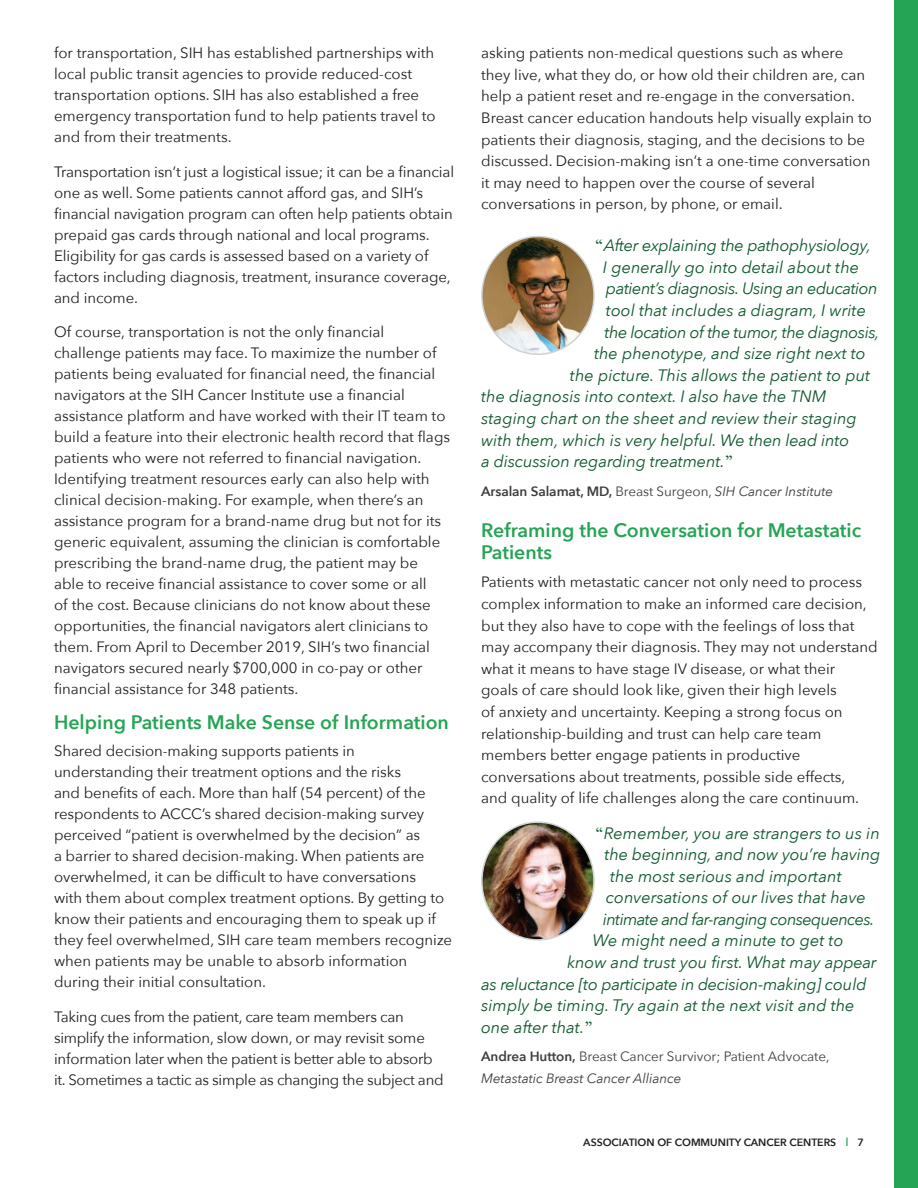
<style>
.page{position:relative;width:918px;height:1188px;background:#fff}
.page>*{position:absolute;margin:0;border:0;box-sizing:border-box;transform-origin:0 0}
.t1{font:600 19.5px/21.6px "Avenir Next";color:#25a456}
.t2{font:italic 16.5px "Avenir Next";color:#0f582d}
.t3{font:italic 16.5px "Avenir Next";letter-spacing:-.02em;color:#0f582d}
.t4{font:italic 16.5px "Avenir Next";letter-spacing:-.03em;color:#0f582d}
.t5{font:italic 16.5px "Avenir Next";letter-spacing:-.04em;color:#0f582d}
.t6{font:15px/21px "Avenir Next";color:#231f20}
.t7{font:15px/21px "Avenir Next";letter-spacing:-.02em;color:#231f20}
.t8{font:13.5px/21.6px "Avenir Next";letter-spacing:-.005em;color:#3e3e3f}
.t9{font:600 13.5px "Avenir Next";letter-spacing:-.005em;color:#3e3e3f}
.t10{font:600 10.5px "Avenir Next";color:#231f20}
.s1{font-family:"Sabon";font-style:normal}
.s2{font-weight:400}
.s3{font-weight:400;font-style:italic}
.s4{font-weight:600}
.s5{font-style:italic}
.s6{font-weight:500;font-size:12px;color:#25a456}
</style>
<div class="page">
<div style="left:894px;top:0;width:24px;height:1188px;background:#25a456"></div>
<img style="left:482px;top:237px;width:110px;height:117px">
<div style="left:481px;top:236px;width:114px;height:119px;border:2px solid #d1d2d4;border-radius:50%"></div>
<img style="left:484px;top:824px;width:108px;height:114px">
<div style="left:481px;top:821px;width:114px;height:120px;border:2px solid #d1d2d4;border-radius:50%"></div>
<p class="t6" style="left:54px;top:42px;width:383px">for transportation, SIH has established partnerships with local public transit agencies to provide reduced-cost transportation options. SIH has also established a free emergency transportation fund to help patients travel to and from their treatments.</p>
<p class="t6" style="left:54px;top:160px;width:402px">Transportation isn’t just a logistical issue; it can be a financial one as well. Some patients cannot afford gas, and SIH’s financial navigation program can often help patients obtain prepaid gas cards through national and local programs.<br>Eligibility for gas cards is assessed based on a variety of factors including diagnosis, treatment, insurance coverage, and income.</p>
<p class="t6" style="left:54px;top:321px;width:398px">Of course, transportation is not the only financial challenge patients may face. To maximize the number of patients being evaluated for financial need, the financial navigators at the SIH Cancer Institute use a financial assistance platform and have worked with their IT team to build a feature into their electronic health record that flags patients who were not referred to financial navigation.<br>Identifying treatment resources early can also help with clinical decision-making. For example, when there’s an assistance program for a brand-name drug but not for its generic equivalent, assuming the clinician is comfortable prescribing the brand-name drug, the patient may be able to receive financial assistance to cover some or all<br>of the cost. Because clinicians do not know about these opportunities, the financial navigators alert clinicians to them. From April to December 2019, SIH’s two financial navigators secured nearly $700,000 in co-pay or other financial assistance for 348 patients.</p>
<h1 class="t1" style="left:54px;top:711px;width:396px">Helping Patients Make Sense of Information</h1>
<p class="t6" style="left:54px;top:740px;width:400px">Shared decision-making supports patients in understanding their treatment options and the risks<br>and benefits of each. More than half (54 percent) of the respondents to ACCC’s shared decision-making survey perceived “patient is overwhelmed by the decision” as<br>a barrier to shared decision-making. When patients are overwhelmed, it can be difficult to have conversations<br>with them about complex treatment options. By getting to know their patients and encouraging them to speak up if they feel overwhelmed, SIH care team members recognize when patients may be unable to absorb information during their initial consultation.</p>
<p class="t7" style="left:54px;top:1006px;width:391px">Taking cues from the patient, care team members can simplify the information, slow down, or may revisit some information later when the patient is better able to absorb it. Sometimes a tactic as simple as changing the subject and</p>
<p class="t6" style="left:481px;top:42px;width:392px;line-height:21.6px">asking patients non-medical questions such as where they live, what they do, or how old their children are, can help a patient reset and re-engage in the conversation.<br>Breast cancer education handouts help visually explain to patients their diagnosis, staging, and the decisions to be discussed. Decision-making isn’t a one-time conversation it may need to happen over the course of several conversations in person, by phone, or email.</p>
<p class="t3" style="left:595px;top:232px;width:278px"><span class="s1">“</span>After explaining the pathophysiology,</p>
<p class="t2" style="left:603px;top:253px;width:258px">I generally go into detail about the</p>
<p class="t4" style="left:606px;top:275px;width:273px">patient’s diagnosis. Using an education</p>
<p class="t2" style="left:606px;top:296px;width:262px">tool that includes a diagram, I write</p>
<p class="t4" style="left:604px;top:318px;width:277px">the location of the tumor, the diagnosis,</p>
<p class="t2" style="left:594px;top:340px;width:273px">the phenotype, and size right next to</p>
<p class="t2" style="left:570px;top:361px;width:302px">the picture. This allows the patient to put</p>
<p class="t2" style="left:481px;top:383px;width:347px">the diagnosis into context. I also have the TNM</p>
<p class="t2" style="left:481px;top:404px;width:377px">staging chart on the sheet and review their staging</p>
<p class="t2" style="left:481px;top:426px;width:370px">with them, which is very helpful. We then lead into</p>
<p class="t2" style="left:481px;top:448px;width:254px">a discussion regarding treatment.<span class="s1">”</span></p>
<p class="t9" style="left:481px;top:479px;width:354px">Arsalan Salamat, MD, <span class="s2">Breast Surgeon,</span> <span class="s3">SIH Cancer Institute</span></p>
<h1 class="t1" style="left:481px;top:519px;width:382px">Reframing the Conversation for Metastatic<br>Patients</h1>
<p class="t6" style="left:481px;top:571px;width:398px;line-height:21.6px">Patients with metastatic cancer not only need to process complex information to make an informed care decision, but they also have to cope with the feelings of loss that may accompany their diagnosis. They may not understand what it means to have stage IV disease, or what their<br>goals of care should look like, given their high levels<br>of anxiety and uncertainty. Keeping a strong focus on relationship-building and trust can help care team members better engage patients in productive conversations about treatments, possible side effects,<br>and quality of life challenges along the care continuum.</p>
<p class="t2" style="left:595px;top:819px;width:287px"><span class="s1">“</span>Remember, you are strangers to us in</p>
<p class="t2" style="left:604px;top:840px;width:277px">the beginning, and now you’re having</p>
<p class="t2" style="left:610px;top:862px;width:233px">the most serious and important</p>
<p class="t2" style="left:606px;top:884px;width:261px">conversations of our lives that have</p>
<p class="t5" style="left:603px;top:905px;width:273px">intimate and far-ranging consequences.</p>
<p class="t2" style="left:592px;top:927px;width:253px">We might need a minute to get to</p>
<p class="t2" style="left:567px;top:948px;width:311px">know and trust you first. What may appear</p>
<p class="t3" style="left:481px;top:970px;width:387px">as reluctance [to participate in decision-making] could</p>
<p class="t2" style="left:481px;top:992px;width:375px">simply be timing. Try again at the next visit and the</p>
<p class="t2" style="left:481px;top:1013px;width:114px">one after that.<span class="s1">”</span></p>
<p class="t8" style="left:481px;top:1045px;width:350px"><span class="s4">Andrea Hutton,</span> Breast Cancer Survivor; Patient Advocate,<br><span class="s5">Metastatic Breast Cancer Alliance</span></p>
<p class="t10" style="left:583px;top:1133px;width:282px">ASSOCIATION OF COMMUNITY CANCER CENTERS <span class="s6">I</span> 7</p>
</div>
